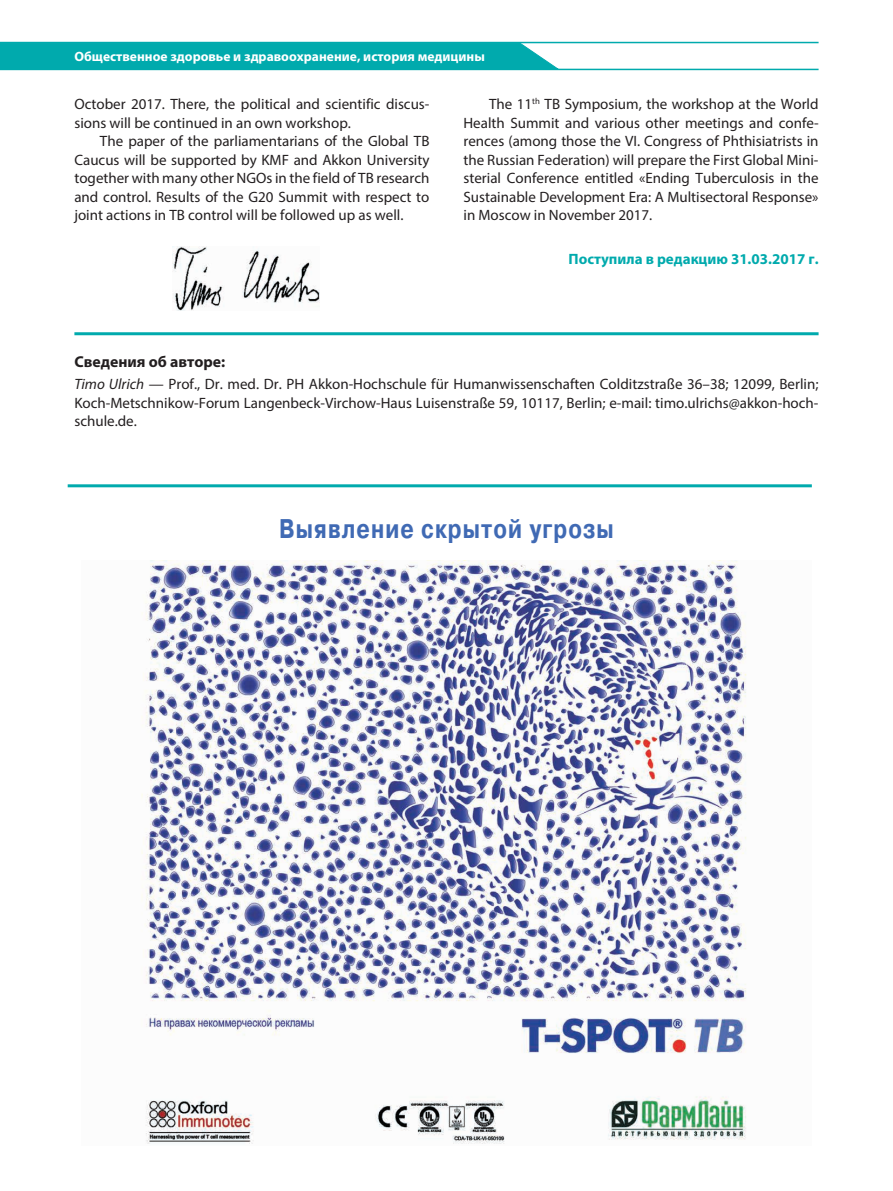
<style>
.page{position:relative;width:893px;height:1191px;background:#fff}
.page>*{position:absolute;margin:0;border:0;box-sizing:border-box;transform-origin:0 0}
.t1{font:700 27px "Pragmatica C";letter-spacing:.05em;color:#406ab4;scale:.8 1}
.t2{font:700 15.75px "Myriad Pro";color:#231f20}
.t3{font:15px/18.5px "Myriad Pro";color:#231f20;text-align:justify}
.t4{font:700 15px "Myriad Pro";color:#00aaad}
.t5{font:700 13.5px "Myriad Pro";color:#fff}
.s1{font-style:italic}
</style>
<div class="page">
<div style="left:0;top:43px;width:560px;height:26px;background:#00aaad"></div>
<hr style="left:0;top:42px;width:819px;height:1px;background:#00aaad">
<hr style="left:0;top:69px;width:819px;height:1px;background:#00aaad">
<hr style="left:74px;top:332px;width:745px;height:3px;background:#00aaad">
<img style="left:173px;top:247px;width:146px;height:64px">
<hr style="left:68px;top:484px;width:744px;height:3px;background:#00aaad">
<img style="left:141px;top:560px;width:606px;height:584px">
<p class="t5" style="left:74px;top:48px;width:412px">Общественное здоровье и здравоохранение, история медицины</p>
<p class="t3" style="left:74px;top:95px;width:357px">October 2017. There, the political and scientific discus&shy;sions will be continued in an own workshop.</p>
<p class="t3" style="left:74px;top:132px;width:357px;text-indent:26px">The paper of the parliamentarians of the Global TB Caucus will be supported by KMF and Akkon University together with many other NGOs in the field of TB research and control. Results of the G20 Summit with respect to joint actions in TB control will be followed up as well.</p>
<p class="t3" style="left:463px;top:95px;width:357px;text-indent:26px">The 11<sup>th</sup> TB Symposium, the workshop at the World Health Summit and various other meetings and confe&shy;rences (among those the VI. Congress of Phthisiatrists in the Russian Federation) will prepare the First Global Mini&shy;sterial Conference entitled «Ending Tuberculosis in the Sustainable Development Era: A Multisectoral Response» in Moscow in November 2017.</p>
<p class="t4" style="left:569px;top:249px;width:251px">Поступила в редакцию 31.03.2017 г.</p>
<p class="t2" style="left:74px;top:351px;width:152px">Сведения об авторе:</p>
<p class="t3" style="left:74px;top:375px;width:746px"><span class="s1">Timo Ulrich</span> — Prof., Dr. med. Dr. PH Akkon-Hochschule für Humanwissenschaften Colditzstraße 36–38; 12099, Berlin; Koch-Metschnikow-Forum Langenbeck-Virchow-Haus Luisenstraße 59, 10117, Berlin; е-mail: timo.ulrichs@akkon-hoch&shy;schule.de.</p>
<h1 class="t1" style="left:279px;top:514px;width:420px">Выявление скрытой угрозы</h1>
</div>
